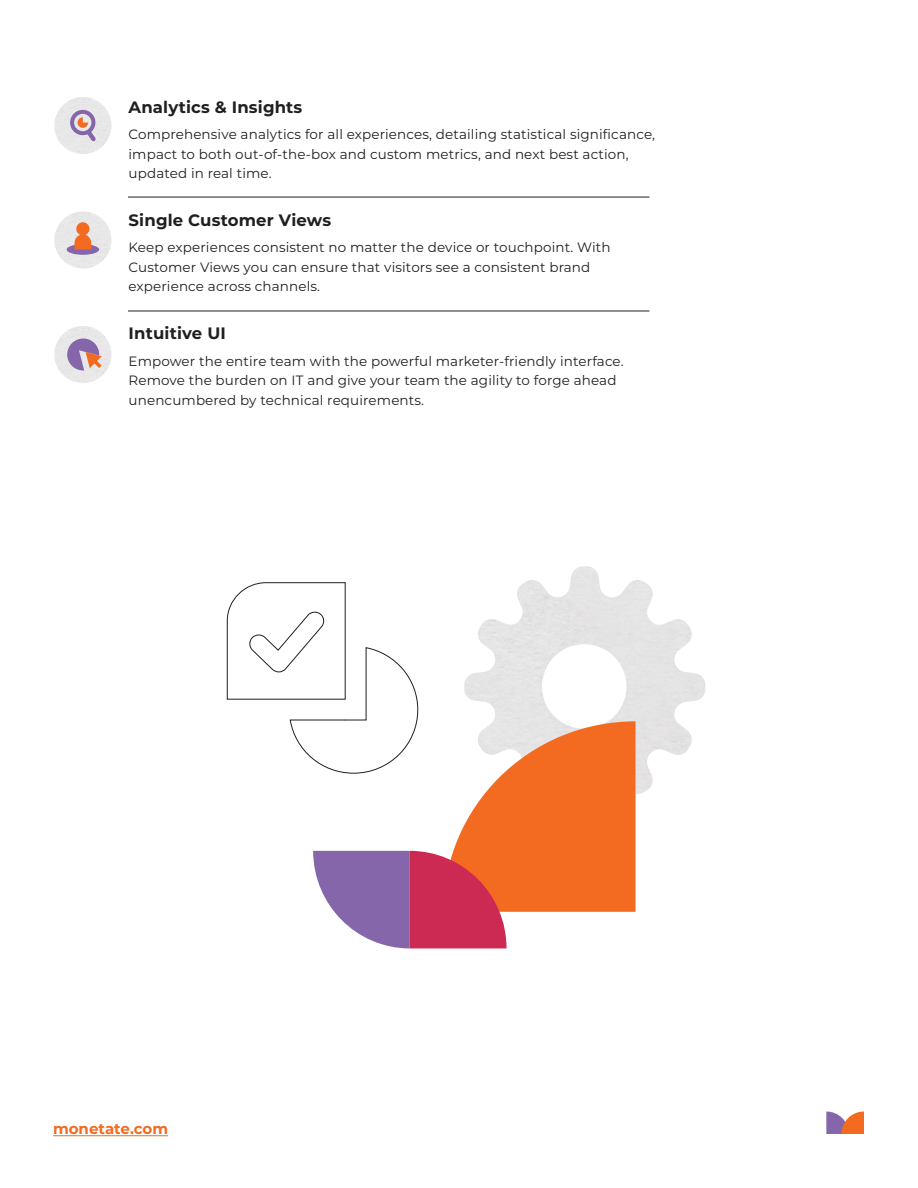
<style>
.page{position:relative;width:918px;height:1188px;background:#fff}
.page>*{position:absolute;margin:0;border:0;box-sizing:border-box;transform-origin:0 0}
.t1{font:700 16.5px "Montserrat";letter-spacing:.01em;color:#1f1f1f}
.t2{font:700 15px "Montserrat";color:#f36b21}
.t3{font:13.5px/19.5px "Montserrat";letter-spacing:.01em;color:#1f1f1f}
</style>
<div class="page">
<img style="left:526px;top:566px;width:179px;height:228px">
<hr style="left:128px;top:197px;width:521px;height:1px;background:#1f1f1f">
<hr style="left:128px;top:311px;width:521px;height:1px;background:#1f1f1f">
<svg style="left:826px;top:1112px;width:38px;height:22px"></svg>
<hr style="left:53px;top:1135px;width:115px;height:1px;background:#f36b21">
<div style="left:54px;top:97px;width:57px;height:57px;background:#e8e8e8;border-radius:29px"></div>
<svg style="left:70px;top:110px;width:26px;height:31px"></svg>
<svg style="left:78px;top:117px;width:10px;height:11px"></svg>
<div style="left:54px;top:211px;width:57px;height:58px;background:#e8e8e8;border-radius:29px"></div>
<svg style="left:67px;top:244px;width:32px;height:11px"></svg>
<svg style="left:75px;top:222px;width:16px;height:28px"></svg>
<img style="left:54px;top:326px;width:57px;height:57px;border-radius:29px">
<svg style="left:66px;top:337px;width:36px;height:34px"></svg>
<svg style="left:227px;top:582px;width:409px;height:366px"></svg>
<p class="t1" style="left:129px;top:95px;width:175px">Analytics &amp; Insights</p>
<p class="t3" style="left:129px;top:124px;width:528px">Comprehensive analytics for all experiences, detailing statistical significance, impact to both out-of-the-box and custom metrics, and next best action, updated in real time.</p>
<p class="t1" style="left:129px;top:208px;width:204px">Single Customer Views</p>
<p class="t3" style="left:129px;top:237px;width:484px">Keep experiences consistent no matter the device or touchpoint. With<br>Customer Views you can ensure that visitors see a consistent brand experience across channels.</p>
<p class="t1" style="left:129px;top:322px;width:99px">Intuitive UI</p>
<p class="t3" style="left:129px;top:351px;width:497px">Empower the entire team with the powerful marketer-friendly interface.<br>Remove the burden on IT and give your team the agility to forge ahead unencumbered by technical requirements.</p>
<p class="t2" style="left:53px;top:1118px;width:117px">monetate.com</p>
</div>
